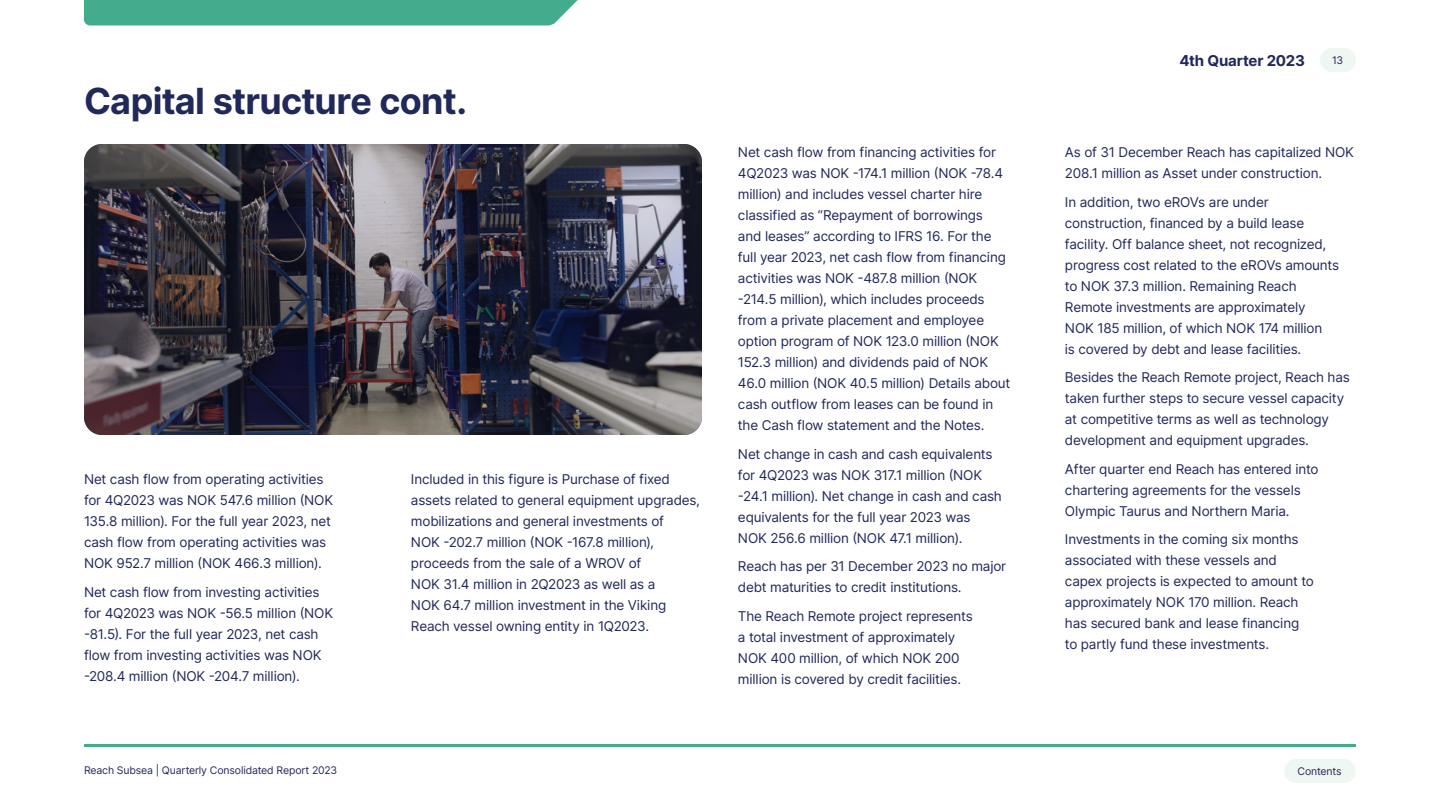
<style>
.page{position:relative;width:1440px;height:810px;background:#fff}
.page>*{position:absolute;margin:0;border:0;box-sizing:border-box;transform-origin:0 0}
.t1{font:700 36px "Inter";letter-spacing:-.02em;color:#21285a}
.t2{font:700 15px "Inter";letter-spacing:-.01em;color:#21285a}
.t3{font:13.5px/21px "Inter";letter-spacing:-.015em;color:#21285a}
.t4{font:10.5px "Inter";letter-spacing:-.015em;color:#21285a}
</style>
<div class="page">
<img style="left:84px;top:144px;width:618px;height:291px">
<div style="left:1320px;top:48px;width:36px;height:24px;background:#eff7f3;border-radius:12px"></div>
<div style="left:84px;top:0;width:494px;height:26px;background:#43ac8c"></div>
<hr style="left:84px;top:744px;width:1272px;height:3px;background:#43ac8c">
<div style="left:1284px;top:759px;width:72px;height:24px;background:#eff7f3;border-radius:12px"></div>
<h1 class="t1" style="left:84px;top:75px;width:385px">Capital structure cont.</h1>
<p class="t3" style="left:84px;top:468px;width:251px">Net cash flow from operating activities for 4Q2023 was NOK 547.6 million (NOK 135.8 million). For the full year 2023, net cash flow from operating activities was NOK 952.7 million (NOK 466.3 million).</p>
<p class="t3" style="left:84px;top:581px;width:251px">Net cash flow from investing activities for 4Q2023 was NOK -56.5 million (NOK -81.5). For the full year 2023, net cash flow from investing activities was NOK -208.4 million (NOK -204.7 million).</p>
<p class="t3" style="left:411px;top:468px;width:291px">Included in this figure is Purchase of fixed assets related to general equipment upgrades, mobilizations and general investments of<br>NOK -202.7 million (NOK -167.8 million), proceeds from the sale of a WROV of<br>NOK 31.4 million in 2Q2023 as well as a<br>NOK 64.7 million investment in the Viking Reach vessel owning entity in 1Q2023.</p>
<p class="t3" style="left:738px;top:141px;width:274px">Net cash flow from financing activities for 4Q2023 was NOK -174.1 million (NOK -78.4 million) and includes vessel charter hire classified as “Repayment of borrowings<br>and leases” according to IFRS 16. For the full year 2023, net cash flow from financing activities was NOK -487.8 million (NOK -214.5 million), which includes proceeds from a private placement and employee option program of NOK 123.0 million (NOK 152.3 million) and dividends paid of NOK 46.0 million (NOK 40.5 million) Details about cash outflow from leases can be found in the Cash flow statement and the Notes.</p>
<p class="t3" style="left:738px;top:443px;width:265px">Net change in cash and cash equivalents for 4Q2023 was NOK 317.1 million (NOK -24.1 million). Net change in cash and cash equivalents for the full year 2023 was NOK 256.6 million (NOK 47.1 million).</p>
<p class="t3" style="left:738px;top:556px;width:270px">Reach has per 31 December 2023 no major debt maturities to credit institutions.</p>
<p class="t3" style="left:738px;top:605px;width:236px">The Reach Remote project represents a total investment of approximately NOK 400 million, of which NOK 200 million is covered by credit facilities.</p>
<p class="t2" style="left:1179px;top:49px;width:127px">4th Quarter 2023</p>
<p class="t4" style="left:1332px;top:52px;width:13px">13</p>
<p class="t3" style="left:1065px;top:142px;width:291px">As of 31 December Reach has capitalized NOK<br>208.1 million as Asset under construction.</p>
<p class="t3" style="left:1065px;top:191px;width:276px">In addition, two eROVs are under construction, financed by a build lease facility. Off balance sheet, not recognized, progress cost related to the eROVs amounts to NOK 37.3 million. Remaining Reach Remote investments are approximately<br>NOK 185 million, of which NOK 174 million<br>is covered by debt and lease facilities.</p>
<p class="t3" style="left:1065px;top:367px;width:286px">Besides the Reach Remote project, Reach has taken further steps to secure vessel capacity at competitive terms as well as technology development and equipment upgrades.</p>
<p class="t3" style="left:1065px;top:458px;width:255px">After quarter end Reach has entered into chartering agreements for the vessels<br>Olympic Taurus and Northern Maria.</p>
<p class="t3" style="left:1065px;top:529px;width:251px">Investments in the coming six months associated with these vessels and capex projects is expected to amount to approximately NOK 170 million. Reach has secured bank and lease financing to partly fund these investments.</p>
<p class="t4" style="left:84px;top:763px;width:255px">Reach Subsea | Quarterly Consolidated Report 2023</p>
<p class="t4" style="left:1298px;top:763px;width:46px">Contents</p>
</div>
